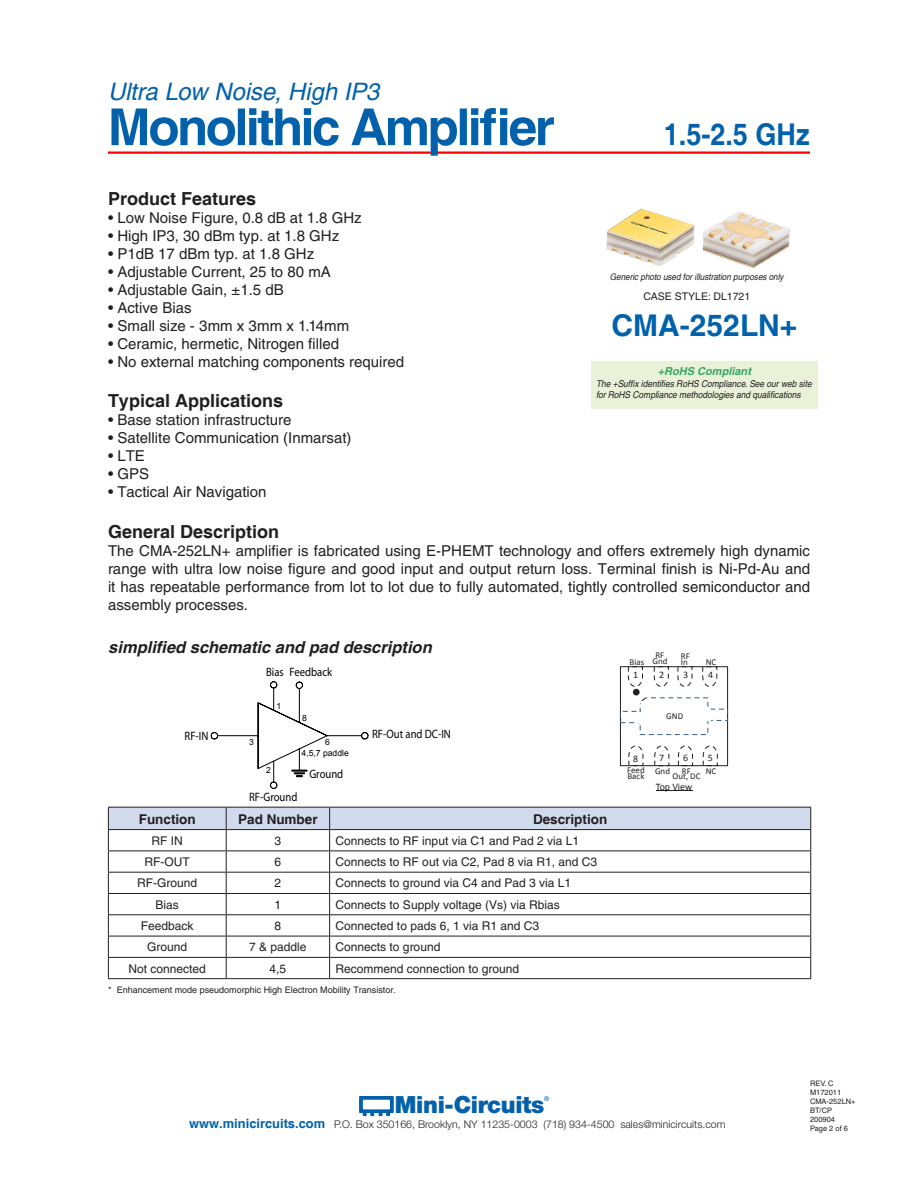
<style>
.page{position:relative;width:918px;height:1188px;background:#fff}
.page>*{position:absolute;margin:0;border:0;box-sizing:border-box;transform-origin:0 0}
.t1{font:700 51px "Helvetica";letter-spacing:-.05em;color:#0261aa}
.MODEL_NUMBER{font:700 30px "Helvetica";color:#0161ab;scale:.9 1}
.MODEL_NUMBER-2{font:700 30px "Helvetica";color:#0161ab}
.t2{font:italic 24px "Helvetica";letter-spacing:-.005em;color:#0161ab}
.t3{font:900 23.7px "Helvetica Neue";letter-spacing:-.015em;color:#0261aa}
.BODY_HEADLINE{font:700 18px "Helvetica";color:#231f20}
.t4{font:italic 700 16.5px "Helvetica";color:#231f20}
.FEAT___APPL{font:15px/18px "Helvetica";color:#231f20;text-align:justify}
.FEAT____APPL{font:15px "Helvetica";letter-spacing:.005em;color:#231f20}
.t5{font:700 13.5px "Helvetica";color:#231f20}
.t6{font:12.15px "Myriad Pro";color:#000;scale:.88 1}
.t7{font:12px "Helvetica";color:#231f20}
.t8{font:italic 700 10.95px "Helvetica";color:rgb(13 147 68/.8)}
.t9{font:300 10.65px "Helvetica Neue";color:#231f20}
.t10{font:10.5px "Helvetica";color:#231f20}
.t11{font:9.9px "Calibri";color:#231f20}
.t12{font:italic 9.45px/11.2px "Helvetica";letter-spacing:-.005em;color:#231f20;scale:.9 1}
.SCHEMATIC___PIN{font:9px "Helvetica";color:#231f20}
.t13{font:italic 9px "Helvetica";color:#231f20;scale:.9 1}
.t14{font:9px "Calibri";color:#231f20}
.t15{font:8.55px "Arial";color:#000}
.t16{font:7.5px "Helvetica";color:#231f20}
.t17{font:500 6.6px "Helvetica Neue";color:#0261aa}
.s1{font-family:"Helvetica";font-weight:700;font-size:12.9px;color:#0261aa}
</style>
<div class="page">
<hr style="left:108px;top:152px;width:702px;height:2px;background:#f00">
<svg style="left:359px;top:1096px;width:35px;height:20px"></svg>
<svg style="left:108px;top:807px;width:703px;height:171px"></svg>
<hr style="left:108px;top:978px;width:118px;height:1px;background:#231f20">
<hr style="left:226px;top:978px;width:104px;height:1px;background:#231f20">
<hr style="left:330px;top:978px;width:481px;height:1px;background:#231f20">
<svg style="left:210px;top:681px;width:159px;height:108px"></svg>
<div style="left:620px;top:666px;width:108px;height:100px;border:1px solid #231f20"></div>
<svg style="left:677px;top:666px;width:16px;height:21px"></svg>
<svg style="left:702px;top:666px;width:15px;height:21px"></svg>
<svg style="left:628px;top:745px;width:15px;height:21px"></svg>
<svg style="left:654px;top:745px;width:15px;height:21px"></svg>
<svg style="left:678px;top:745px;width:15px;height:21px"></svg>
<svg style="left:703px;top:745px;width:15px;height:21px"></svg>
<div style="left:620px;top:711px;width:20px;height:12px;border:1px dashed #385d8a"></div>
<div style="left:708px;top:709px;width:20px;height:12px;border:1px dashed #385d8a"></div>
<div style="left:637px;top:712px;width:9px;height:11px;background:#fff"></div>
<div style="left:702px;top:709px;width:9px;height:11px;background:#fff"></div>
<svg style="left:628px;top:666px;width:41px;height:39px"></svg>
<hr style="left:656px;top:790px;width:36px;height:1px;background:#231f20">
<div style="left:591px;top:362px;width:227px;height:47px;background:#e9f2d8"></div>
<img style="left:606px;top:208px;width:185px;height:60px">
<h3 class="t2" style="left:108px;top:77px;width:273px">Ultra Low Noise, High IP3</h3>
<h1 class="t1" style="left:108px;top:96px;width:448px">Monolithic Amplifier</h1>
<p class="BODY_HEADLINE" style="left:108px;top:188px;width:150px">Product Features</p>
<p class="FEAT___APPL" style="left:108px;top:209px;width:255px">• Low Noise Figure, 0.8 dB at 1.8 GHz</p>
<p class="FEAT___APPL" style="left:108px;top:227px;width:233px">• High IP3, 30 dBm typ. at 1.8 GHz</p>
<p class="FEAT___APPL" style="left:108px;top:245px;width:208px">• P1dB 17 dBm typ. at 1.8 GHz</p>
<p class="FEAT___APPL" style="left:108px;top:263px;width:224px">• Adjustable Current, 25 to 80 mA</p>
<p class="FEAT___APPL" style="left:108px;top:281px;width:177px">• Adjustable Gain, ±1.5 dB</p>
<p class="FEAT___APPL" style="left:108px;top:299px;width:85px">• Active Bias</p>
<p class="FEAT____APPL" style="left:108px;top:317px;width:243px">• Small size - 3mm x 3mm x 1.14mm</p>
<p class="FEAT___APPL" style="left:108px;top:335px;width:233px">• Ceramic, hermetic, Nitrogen filled</p>
<p class="FEAT___APPL" style="left:108px;top:353px;width:298px">• No external matching components required</p>
<p class="BODY_HEADLINE" style="left:108px;top:390px;width:177px">Typical Applications</p>
<p class="FEAT___APPL" style="left:108px;top:411px;width:185px">• Base station infrastructure</p>
<p class="FEAT___APPL" style="left:108px;top:429px;width:245px">• Satellite Communication (Inmarsat)</p>
<p class="FEAT___APPL" style="left:108px;top:447px;width:38px">• LTE</p>
<p class="FEAT___APPL" style="left:108px;top:465px;width:43px">• GPS</p>
<p class="FEAT___APPL" style="left:108px;top:483px;width:160px">• Tactical Air Navigation</p>
<p class="MODEL_NUMBER" style="left:664px;top:116px;width:163px">1.5-2.5 GHz</p>
<p class="t13" style="left:610px;top:271px;width:195px">Generic photo used for illustration purposes only</p>
<p class="t10" style="left:643px;top:290px;width:108px">CASE STYLE: DL1721</p>
<p class="MODEL_NUMBER-2" style="left:612px;top:307px;width:187px">CMA-252LN+</p>
<p class="t8" style="left:658px;top:365px;width:95px">+RoHS Compliant</p>
<p class="t12" style="left:596px;top:378px;width:241px">The +Suffix identifies RoHS Compliance. See our web site for RoHS Compliance methodologies and qualifications</p>
<p class="BODY_HEADLINE" style="left:108px;top:520px;width:173px">General Description</p>
<p class="FEAT___APPL" style="left:108px;top:541px;width:704px">The CMA-252LN+ amplifier is fabricated using E-PHEMT technology and offers extremely high dynamic range with ultra low noise figure and good input and output return loss. Terminal finish is Ni-Pd-Au and it has repeatable performance from lot to lot due to fully automated, tightly controlled semiconductor and assembly processes.</p>
<p class="t4" style="left:108px;top:637px;width:325px">simplified schematic and pad description</p>
<p class="t14" style="left:630px;top:656px;width:16px">Bias</p>
<p class="t14" style="left:655px;top:649px;width:10px">RF</p>
<p class="t14" style="left:652px;top:655px;width:16px">Gnd</p>
<p class="t14" style="left:681px;top:650px;width:10px">RF</p>
<p class="t14" style="left:681px;top:656px;width:8px">In</p>
<p class="t14" style="left:706px;top:656px;width:12px">NC</p>
<p class="t6" style="left:266px;top:664px;width:76px">Bias Feedback</p>
<p class="t11" style="left:633px;top:669px;width:7px">1</p>
<p class="t11" style="left:659px;top:668px;width:7px">2</p>
<p class="t11" style="left:683px;top:668px;width:7px">3</p>
<p class="t11" style="left:708px;top:668px;width:7px">4</p>
<p class="t6" style="left:185px;top:728px;width:28px">RF-IN</p>
<p class="t15" style="left:249px;top:736px;width:6px">3</p>
<p class="t15" style="left:277px;top:700px;width:6px">1</p>
<p class="t15" style="left:302px;top:713px;width:6px">8</p>
<p class="t15" style="left:325px;top:736px;width:6px">6</p>
<p class="t15" style="left:302px;top:747px;width:49px">4,5,7 paddle</p>
<p class="t15" style="left:266px;top:764px;width:6px">2</p>
<p class="t6" style="left:249px;top:789px;width:56px">RF-Ground</p>
<p class="t6" style="left:309px;top:766px;width:40px">Ground</p>
<p class="t6" style="left:372px;top:727px;width:91px">RF-Out and DC-IN</p>
<p class="t5" style="left:139px;top:811px;width:58px">Function</p>
<p class="t5" style="left:238px;top:811px;width:81px">Pad Number</p>
<p class="t5" style="left:533px;top:811px;width:76px">Description</p>
<p class="t7" style="left:152px;top:834px;width:33px">RF IN</p>
<p class="t7" style="left:275px;top:834px;width:8px">3</p>
<p class="t7" style="left:336px;top:834px;width:245px">Connects to RF input via C1 and Pad 2 via L1</p>
<p class="t7" style="left:145px;top:855px;width:47px">RF-OUT</p>
<p class="t7" style="left:275px;top:855px;width:8px">6</p>
<p class="t7" style="left:336px;top:855px;width:263px">Connects to RF out via C2, Pad 8 via R1, and C3</p>
<p class="t7" style="left:137px;top:876px;width:62px">RF-Ground</p>
<p class="t7" style="left:275px;top:876px;width:8px">2</p>
<p class="t7" style="left:336px;top:876px;width:237px">Connects to ground via C4 and Pad 3 via L1</p>
<p class="t7" style="left:156px;top:898px;width:25px">Bias</p>
<p class="t7" style="left:275px;top:898px;width:8px">1</p>
<p class="t7" style="left:336px;top:898px;width:226px">Connects to Supply voltage (Vs) via Rbias</p>
<p class="t7" style="left:141px;top:919px;width:54px">Feedback</p>
<p class="t7" style="left:275px;top:919px;width:8px">8</p>
<p class="t7" style="left:336px;top:919px;width:205px">Connected to pads 6, 1 via R1 and C3</p>
<p class="t7" style="left:147px;top:940px;width:42px">Ground</p>
<p class="t7" style="left:249px;top:940px;width:59px">7 &amp; paddle</p>
<p class="t7" style="left:336px;top:940px;width:106px">Connects to ground</p>
<p class="t7" style="left:129px;top:962px;width:79px">Not connected</p>
<p class="t7" style="left:270px;top:962px;width:18px">4,5</p>
<p class="t7" style="left:336px;top:962px;width:185px">Recommend connection to ground</p>
<p class="SCHEMATIC___PIN" style="left:108px;top:984px;width:289px">* Enhancement mode pseudomorphic High Electron Mobility Transistor.</p>
<p class="t14" style="left:666px;top:711px;width:18px">GND</p>
<p class="t11" style="left:633px;top:752px;width:7px">8</p>
<p class="t11" style="left:659px;top:752px;width:7px">7</p>
<p class="t11" style="left:683px;top:752px;width:7px">6</p>
<p class="t11" style="left:708px;top:752px;width:7px">5</p>
<p class="t14" style="left:627px;top:764px;width:19px">Feed</p>
<p class="t14" style="left:627px;top:770px;width:18px">Back</p>
<p class="t14" style="left:682px;top:765px;width:10px">RF</p>
<p class="t14" style="left:672px;top:771px;width:29px">Out, DC</p>
<p class="t11" style="left:656px;top:781px;width:38px">Top View</p>
<p class="t14" style="left:655px;top:765px;width:17px">Gnd</p>
<p class="t14" style="left:706px;top:765px;width:12px">NC</p>
<h3 class="t3" style="left:395px;top:1091px;width:151px">Mini-Circuits</h3>
<p class="t17" style="left:544px;top:1094px;width:7px">®</p>
<p class="t9" style="left:189px;top:1118px;width:538px"><span class="s1">www.minicircuits.com</span> P.O. Box 350166, Brooklyn, NY 11235-0003 (718) 934-4500 sales@minicircuits.com</p>
<p class="t16" style="left:810px;top:1079px;width:25px">REV. C</p>
<p class="t16" style="left:810px;top:1088px;width:33px">M172011</p>
<p class="t16" style="left:810px;top:1097px;width:47px">CMA-252LN+</p>
<p class="t16" style="left:810px;top:1106px;width:24px">BT/CP</p>
<p class="t16" style="left:810px;top:1115px;width:27px">200904</p>
<p class="t16" style="left:810px;top:1124px;width:40px">Page 2 of 6</p>
</div>
